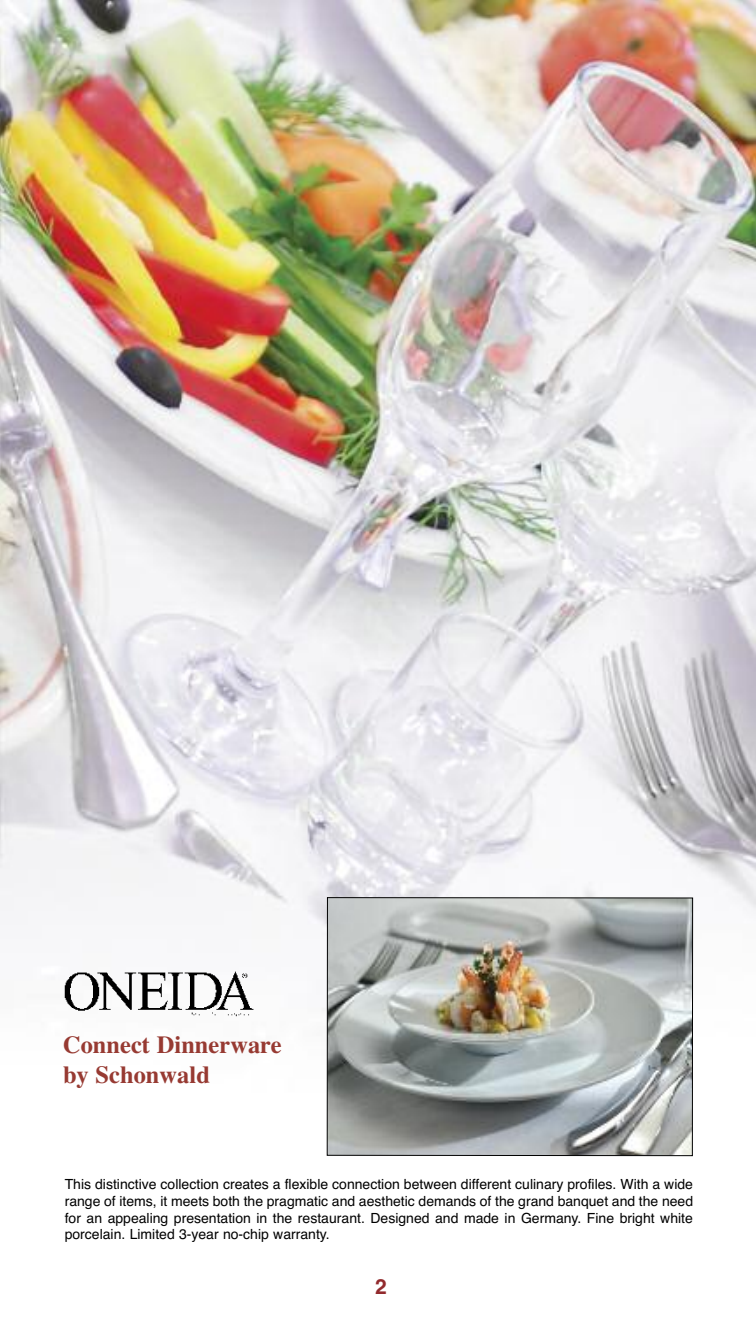
<style>
.page{position:relative;width:756px;height:1323px;background:#fff}
.page>*{position:absolute;margin:0;border:0;box-sizing:border-box;transform-origin:0 0}
.t1{font:700 24.5px/29.4px "Times";color:#973a32}
.t2{font:700 21px "Helvetica";color:#922a2d}
.t3{font:14px/16.8px "Helvetica";color:#000;text-align:justify}
</style>
<div class="page">
<img style="left:0;top:0;width:756px;height:1126px">
<img style="left:329px;top:899px;width:362px;height:255px">
<div style="left:327px;top:897px;width:366px;height:259px;border:1px solid #000"></div>
<img style="left:64px;top:969px;width:193px;height:48px">
<h1 class="t1" style="left:63px;top:1030px;width:220px">Connect Dinnerware by Schonwald</h1>
<p class="t3" style="left:65px;top:1176px;width:630px">This distinctive collection creates a flexible connection between different culinary profiles. With a wide range of items, it meets both the pragmatic and aesthetic demands of the grand banquet and the need for an appealing presentation in the restaurant. Designed and made in Germany. Fine bright white porcelain. Limited 3-year no-chip warranty.</p>
<h2 class="t2" style="left:375px;top:1275px;width:13px">2</h2>
</div>
